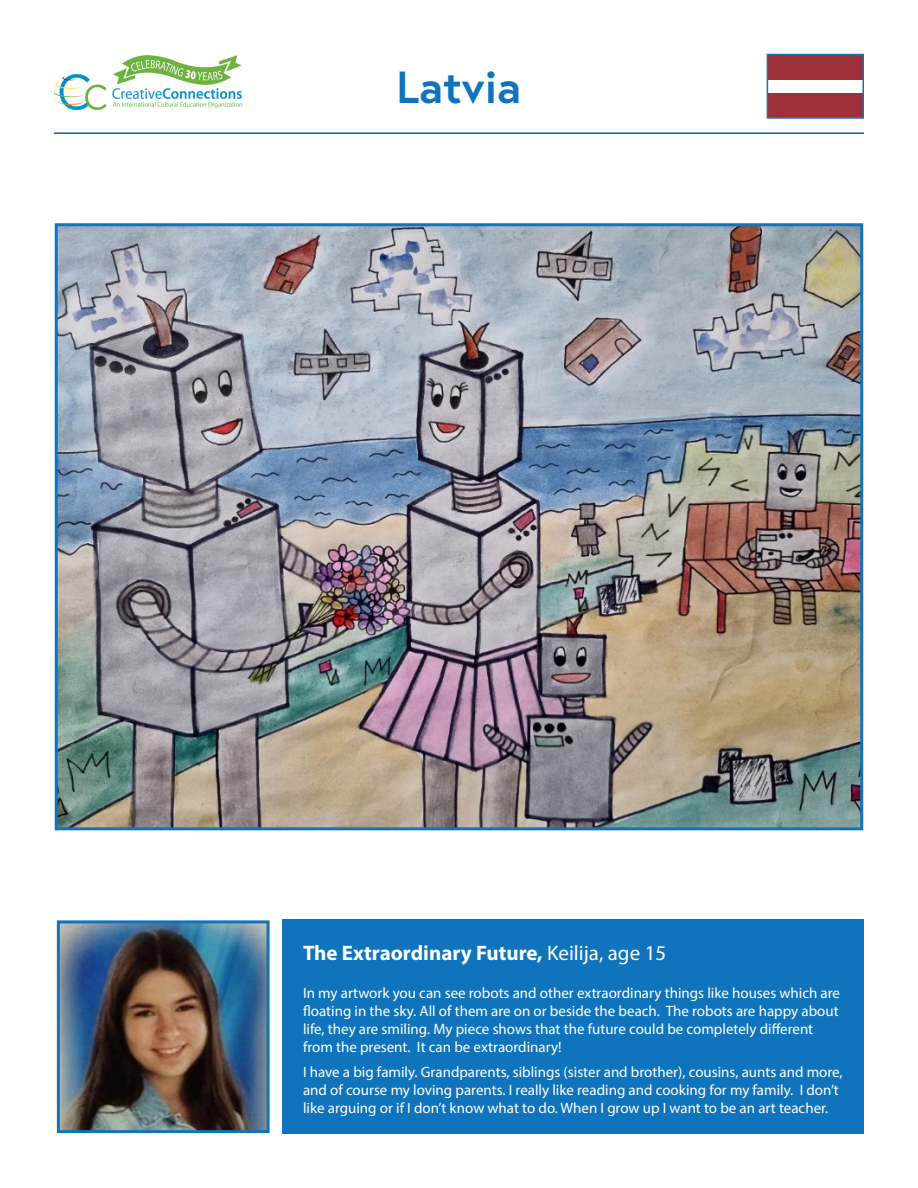
<style>
.page{position:relative;width:918px;height:1188px;background:#fff}
.page>*{position:absolute;margin:0;border:0;box-sizing:border-box;transform-origin:0 0}
.t1{font:700 45px "Europa";color:#1074bc}
.t2{font:700 21px "Myriad Pro";color:#fff}
.t3{font:15px/18px "Myriad Pro";color:#fff}
.s1{font-weight:400}
</style>
<div class="page">
<hr style="left:54px;top:132px;width:810px;height:2px;background:#0066a3">
<img style="left:54px;top:55px;width:188px;height:56px">
<div style="left:283px;top:920px;width:581px;height:214px;background:#1074bc"></div>
<img style="left:61px;top:924px;width:205px;height:205px">
<div style="left:57px;top:920px;width:213px;height:213px;border:3px solid #1074bc"></div>
<img style="left:59px;top:227px;width:800px;height:599px">
<div style="left:55px;top:223px;width:808px;height:607px;border:3px solid #1074bc"></div>
<div style="left:767px;top:55px;width:96px;height:63px;background:#9e3039"></div>
<div style="left:767px;top:80px;width:96px;height:13px;background:#fff"></div>
<div style="left:767px;top:54px;width:97px;height:65px;border:2px solid #1074bc"></div>
<p class="t1" style="left:397px;top:57px;width:126px">Latvia</p>
<p class="t2" style="left:303px;top:939px;width:365px">The Extraordinary Future, <span class="s1">Keilija, age 15</span></p>
<p class="t3" style="left:303px;top:983px;width:539px">In my artwork you can see robots and other extraordinary things like houses which are floating in the sky. All of them are on or beside the beach. The robots are happy about life, they are smiling. My piece shows that the future could be completely different from the present. It can be extraordinary!</p>
<p class="t3" style="left:303px;top:1063px;width:541px">I have a big family. Grandparents, siblings (sister and brother), cousins, aunts and more, and of course my loving parents. I really like reading and cooking for my family. I don’t like arguing or if I don’t know what to do. When I grow up I want to be an art teacher.</p>
</div>
